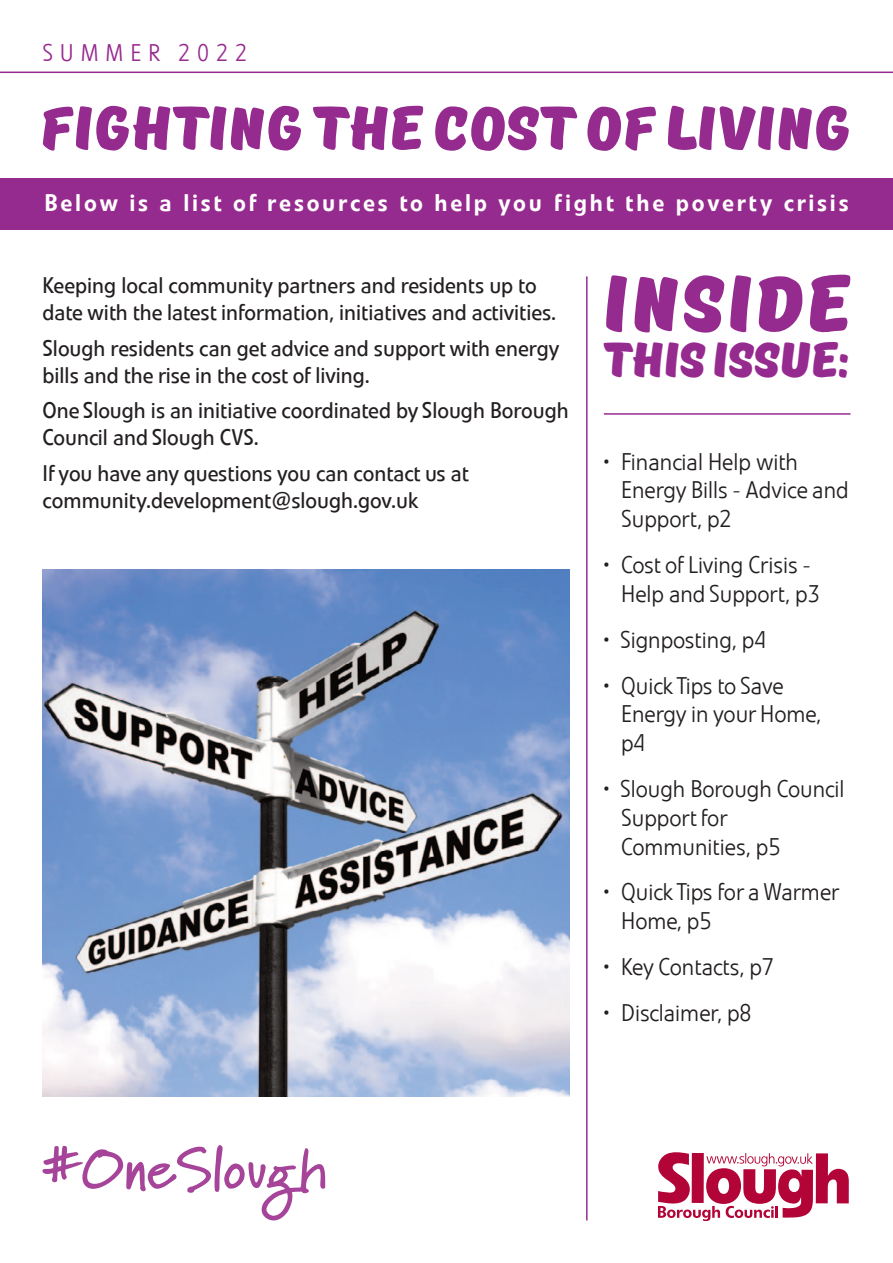
<style>
.page{position:relative;width:893px;height:1263px;background:#fff}
.page>*{position:absolute;margin:0;border:0;box-sizing:border-box;transform-origin:0 0}
.t1{font:78px "TT Masters DEMO Black";letter-spacing:.035em;color:#962b8f}
.t2{font:60px "TT Masters DEMO Black";letter-spacing:.01em;color:#962b8f}
.t3{font:48px "TT Masters DEMO Black";color:#962b8f}
.t4{font:300 24px/28.8px "Evo Pro";color:#231f20}
.t5{font:500 24px "Evo Pro";letter-spacing:.115em;color:#fff}
.t6{font:300 24px "Evo Pro";letter-spacing:.29em;color:#962b8f}
.t7{font:22.5px/27px "Evo Pro";color:#231f20}
</style>
<div class="page">
<hr style="left:0;top:72px;width:893px;height:1px;background:#962b8f">
<div style="left:0;top:179px;width:893px;height:51px;background:#962b8f"></div>
<hr style="left:604px;top:413px;width:246px;height:2px;background:#962b8f">
<hr style="left:586px;top:276px;width:2px;height:944px;background:#962b8f">
<svg style="left:658px;top:1152px;width:191px;height:68px"></svg>
<img style="left:43px;top:569px;width:527px;height:527px">
<svg style="left:43px;top:1145px;width:282px;height:75px"></svg>
<p class="t6" style="left:43px;top:37px;width:206px">SUMMER 2022</p>
<p class="t2" style="left:41px;top:94px;width:811px">FIGHTING THE COST OF LIVING</p>
<p class="t5" style="left:44px;top:187px;width:806px">Below is a list of resources to help you fight the poverty crisis</p>
<p class="t7" style="left:43px;top:272px;width:515px">Keeping local community partners and residents up to date with the latest information, initiatives and activities.</p>
<p class="t7" style="left:43px;top:335px;width:519px">Slough residents can get advice and support with energy bills and the rise in the cost of living.</p>
<p class="t7" style="left:43px;top:397px;width:528px">One Slough is an initiative coordinated by Slough Borough<br>Council and Slough CVS.</p>
<p class="t7" style="left:43px;top:460px;width:428px">If you have any questions you can contact us at community.development@slough.gov.uk</p>
<p class="t1" style="left:604px;top:259px;width:248px">INSIDE</p>
<p class="t3" style="left:604px;top:332px;width:248px">THIS ISSUE:</p>
<p class="t4" style="left:621px;top:447px;width:229px;text-indent:-17px">• Financial Help with<br>Energy Bills - Advice and<br>Support, p2</p>
<p class="t4" style="left:621px;top:550px;width:200px;text-indent:-17px">• Cost of Living Crisis -<br>Help and Support, p3</p>
<p class="t4" style="left:604px;top:625px;width:164px">• Signposting, p4</p>
<p class="t4" style="left:621px;top:671px;width:201px;text-indent:-17px">• Quick Tips to Save<br>Energy in your Home, p4</p>
<p class="t4" style="left:621px;top:774px;width:225px;text-indent:-17px">• Slough Borough Council<br>Support for<br>Communities, p5</p>
<p class="t4" style="left:621px;top:878px;width:220px;text-indent:-17px">• Quick Tips for a Warmer<br>Home, p5</p>
<p class="t4" style="left:604px;top:952px;width:172px">• Key Contacts, p7</p>
<p class="t4" style="left:604px;top:998px;width:149px">• Disclaimer, p8</p>
</div>
